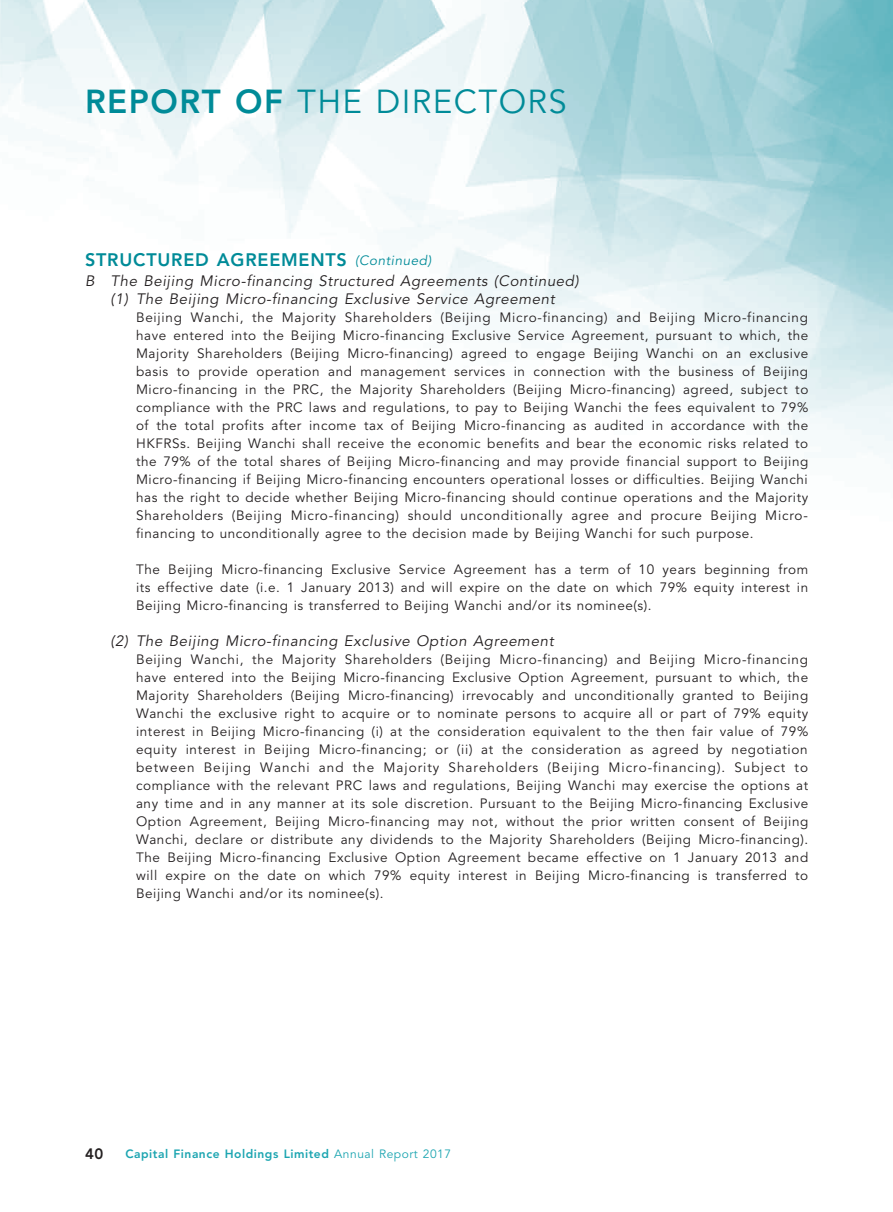
<style>
.page{position:relative;width:893px;height:1212px;background:#fff}
.page>*{position:absolute;margin:0;border:0;box-sizing:border-box;transform-origin:0 0}
.t1{font:33px "Avenir";letter-spacing:.04em;color:#008b98}
.t2{font:800 33px "Avenir";color:#008b98}
.t3{font:800 18px "Avenir";letter-spacing:.045em;color:#008b98}
.t4{font:italic 15px/18px "Avenir";letter-spacing:.04em;color:#231f20;text-align:center}
.t5{font:800 15px "Avenir";color:#231f20}
.t6{font:13.5px/18px "Avenir";letter-spacing:.04em;color:#231f20;text-align:justify}
.t7{font:italic 13.5px "Avenir";letter-spacing:.04em;color:#008b98}
.t8{font:800 12px "Avenir";letter-spacing:.045em;color:#1ca5b1}
.s1{font-weight:800}
.s2{font-weight:400}
</style>
<div class="page">
<img style="left:0;top:0;width:893px;height:455px">
<h1 class="t2" style="left:85px;top:82px;width:90px">REPORT</h1>
<h1 class="t1" style="left:235px;top:83px;width:333px"><span class="s1">OF</span> THE DIRECTORS</h1>
<h2 class="t3" style="left:85px;top:249px;width:12px">STR</h2>
<h2 class="t3" style="left:119px;top:249px;width:65px">UCTURED</h2>
<h2 class="t3" style="left:217px;top:249px;width:41px">AGREE</h2>
<h2 class="t3" style="left:281px;top:249px;width:30px">MENTS</h2>
<p class="t7" style="left:355px;top:252px;width:78px">(Continued)</p>
<p class="t4" style="left:85px;top:272px;width:495px">B The Beijing Micro-financing Structured Agreements (Continued) (1) The Beijing Micro-financing Exclusive Service Agreement</p>
<p class="t6" style="left:136px;top:308px;width:674px">Beijing Wanchi, the Majority Shareholders (Beijing Micro-financing) and Beijing Micro-financing have entered into the Beijing Micro-financing Exclusive Service Agreement, pursuant to which, the Majority Shareholders (Beijing Micro-financing) agreed to engage Beijing Wanchi on an exclusive basis to provide operation and management services in connection with the business of Beijing Micro-financing in the PRC, the Majority Shareholders (Beijing Micro-financing) agreed, subject to compliance with the PRC laws and regulations, to pay to Beijing Wanchi the fees equivalent to 79% of the total profits after income tax of Beijing Micro-financing as audited in accordance with the HKFRSs. Beijing Wanchi shall receive the economic benefits and bear the economic risks related to the 79% of the total shares of Beijing Micro-financing and may provide financial support to Beijing Micro-financing if Beijing Micro-financing encounters operational losses or difficulties. Beijing Wanchi has the right to decide whether Beijing Micro-financing should continue operations and the Majority Shareholders (Beijing Micro-financing) should unconditionally agree and procure Beijing Micro&shy;financing to unconditionally agree to the decision made by Beijing Wanchi for such purpose.</p>
<p class="t6" style="left:136px;top:560px;width:674px">The Beijing Micro-financing Exclusive Service Agreement has a term of 10 years beginning from its effective date (i.e. 1 January 2013) and will expire on the date on which 79% equity interest in Beijing Micro-financing is transferred to Beijing Wanchi and/or its nominee(s).</p>
<p class="t4" style="left:111px;top:632px;width:445px">(2) The Beijing Micro-financing Exclusive Option Agreement</p>
<p class="t6" style="left:136px;top:650px;width:674px">Beijing Wanchi, the Majority Shareholders (Beijing Micro-financing) and Beijing Micro-financing have entered into the Beijing Micro-financing Exclusive Option Agreement, pursuant to which, the Majority Shareholders (Beijing Micro-financing) irrevocably and unconditionally granted to Beijing Wanchi the exclusive right to acquire or to nominate persons to acquire all or part of 79% equity interest in Beijing Micro-financing (i) at the consideration equivalent to the then fair value of 79% equity interest in Beijing Micro-financing; or (ii) at the consideration as agreed by negotiation between Beijing Wanchi and the Majority Shareholders (Beijing Micro-financing). Subject to compliance with the relevant PRC laws and regulations, Beijing Wanchi may exercise the options at any time and in any manner at its sole discretion. Pursuant to the Beijing Micro-financing Exclusive Option Agreement, Beijing Micro-financing may not, without the prior written consent of Beijing Wanchi, declare or distribute any dividends to the Majority Shareholders (Beijing Micro-financing).<br>The Beijing Micro-financing Exclusive Option Agreement became effective on 1 January 2013 and will expire on the date on which 79% equity interest in Beijing Micro-financing is transferred to Beijing Wanchi and/or its nominee(s).</p>
<p class="t5" style="left:85px;top:1145px;width:20px">40</p>
<p class="t8" style="left:125px;top:1147px;width:327px">Capital Finance Holdings Limited <span class="s2">Annual Report 2017</span></p>
</div>
